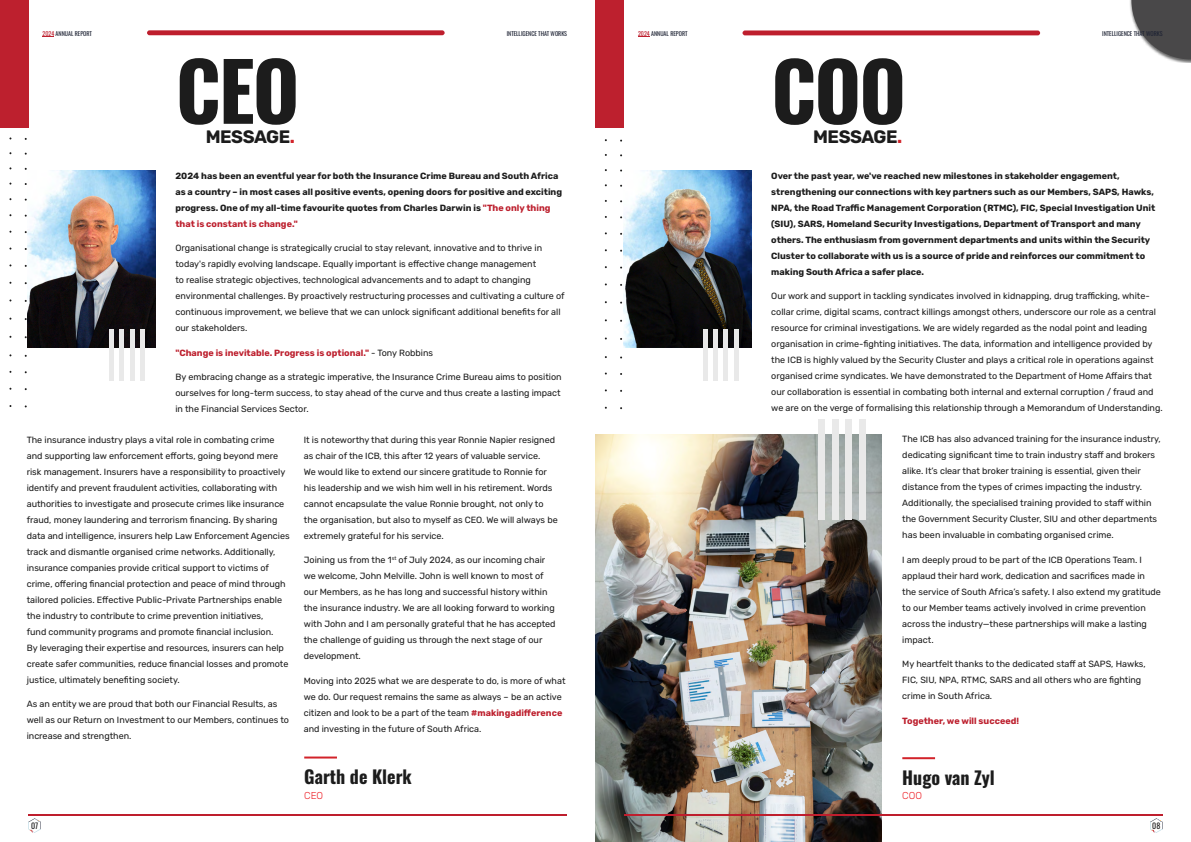
<style>
.page{position:relative;width:1191px;height:842px;background:#fff}
.page>*{position:absolute;margin:0;border:0;box-sizing:border-box;transform-origin:0 0}
.t1{font:80px "Oswald";letter-spacing:-.025em;color:#1c1c1c}
.t2{font:18px "Oswald";color:#1c1c1c}
.t3{font:700 18px "Rubik";letter-spacing:-.025em;color:#1c1c1c}
.t4{font:300 10px "Rubik";color:#ed1d24}
.t5{font:9px/16px "Rubik";color:#1c1c1c}
.t6{font:700 9px/16px "Rubik";color:#1c1c1c}
.t7{font:700 9px "Rubik";color:#bd202e}
.t8{font:8px "Oswald";color:#1c1b1c}
.t9{font:6px "Oswald";color:#1d2233}
.s1{color:#be1e2d}
.s2{color:#d2232a}
.s3{color:#bd202e}
.s4{font-weight:400;color:#1c1c1c}
.s5{font-weight:700;color:#bd202e}
</style>
<div class="page">
<img style="left:595px;top:434px;width:287px;height:408px">
<div style="left:0;top:0;width:28px;height:128px;background:#bd202e"></div>
<hr style="left:304px;top:756px;width:33px;height:2px;background:#d2232a">
<img style="left:28px;top:170px;width:127px;height:177px">
<div style="left:109px;top:329px;width:5px;height:52px;background:#e9e9e9"></div>
<hr style="left:120px;top:329px;width:4px;height:52px;background:#e9e9e9">
<div style="left:130px;top:329px;width:5px;height:52px;background:#e9e9e9"></div>
<div style="left:140px;top:329px;width:5px;height:52px;background:#e9e9e9"></div>
<div style="left:595px;top:0;width:29px;height:128px;background:#bd202e"></div>
<hr style="left:902px;top:757px;width:33px;height:2px;background:#d2232a">
<img style="left:624px;top:170px;width:127px;height:177px">
<div style="left:859px;top:420px;width:6px;height:100px;background:#e9e9e9"></div>
<div style="left:845px;top:420px;width:6px;height:100px;background:#e9e9e9"></div>
<div style="left:832px;top:420px;width:6px;height:100px;background:#e9e9e9"></div>
<div style="left:818px;top:420px;width:6px;height:100px;background:#e9e9e9"></div>
<div style="left:1129px;top:0;width:62px;height:63px;background:#000;opacity:.75"></div>
<svg style="left:1131px;top:0;width:60px;height:60px"></svg>
<hr style="left:28px;top:814px;width:539px;height:1px;background:#be1e2d">
<svg style="left:28px;top:818px;width:13px;height:15px"></svg>
<hr style="left:624px;top:814px;width:538px;height:1px;background:#be1e2d">
<svg style="left:1150px;top:818px;width:12px;height:15px"></svg>
<div style="left:147px;top:30px;width:297px;height:5px;background:#be1e2d;border-radius:2px"></div>
<div style="left:742px;top:30px;width:298px;height:5px;background:#be1e2d;border-radius:2px"></div>
<div style="left:702px;top:329px;width:5px;height:52px;background:#e9e9e9"></div>
<div style="left:713px;top:329px;width:5px;height:52px;background:#e9e9e9"></div>
<div style="left:723px;top:329px;width:5px;height:52px;background:#e9e9e9"></div>
<hr style="left:734px;top:329px;width:4px;height:52px;background:#e9e9e9">
<p class="t9" style="left:43px;top:28px;width:51px"><span class="s1">2024</span> ANNUAL REPORT</p>
<p class="t9" style="left:506px;top:28px;width:62px">INTELLIGENCE THAT WORKS</p>
<p class="t9" style="left:638px;top:28px;width:51px"><span class="s1">2024</span> ANNUAL REPORT</p>
<p class="t9" style="left:1102px;top:28px;width:62px">INTELLIGENCE THAT WORKS</p>
<h1 class="t1" style="left:176px;top:20px;width:125px">CEO</h1>
<h2 class="t3" style="left:206px;top:126px;width:91px">MESSAGE<span class="s2">.</span></h2>
<p class="t6" style="left:175px;top:168px;width:388px">2024 has been an eventful year for both the Insurance Crime Bureau and South Africa as a country – in most cases all positive events, opening doors for positive and exciting progress. One of my all-time favourite quotes from Charles Darwin is <span class="s3">"The only thing that is constant is change."</span></p>
<p class="t5" style="left:175px;top:240px;width:391px">Organisational change is strategically crucial to stay relevant, innovative and to thrive in today's rapidly evolving landscape. Equally important is effective change management<br>to realise strategic objectives, technological advancements and to adapt to changing environmental challenges. By proactively restructuring processes and cultivating a culture of continuous improvement, we believe that we can unlock significant additional benefits for all our stakeholders.</p>
<p class="t7" style="left:175px;top:347px;width:259px">"Change is inevitable. Progress is optional." <span class="s4">- Tony Robbins</span></p>
<p class="t5" style="left:175px;top:369px;width:388px;text-align:justify">By embracing change as a strategic imperative, the Insurance Crime Bureau aims to position ourselves for long-term success, to stay ahead of the curve and thus create a lasting impact in the Financial Services Sector.</p>
<p class="t5" style="left:27px;top:432px;width:264px">The insurance industry plays a vital role in combating crime and supporting law enforcement efforts, going beyond mere risk management. Insurers have a responsibility to proactively identify and prevent fraudulent activities, collaborating with authorities to investigate and prosecute crimes like insurance fraud, money laundering and terrorism financing. By sharing data and intelligence, insurers help Law Enforcement Agencies track and dismantle organised crime networks. Additionally, insurance companies provide critical support to victims of crime, offering financial protection and peace of mind through tailored policies. Effective Public-Private Partnerships enable the industry to contribute to crime prevention initiatives,<br>fund community programs and promote financial inclusion.<br>By leveraging their expertise and resources, insurers can help create safer communities, reduce financial losses and promote justice, ultimately benefiting society.</p>
<p class="t5" style="left:27px;top:696px;width:264px">As an entity we are proud that both our Financial Results, as well as our Return on Investment to our Members, continues to increase and strengthen.</p>
<p class="t5" style="left:304px;top:432px;width:255px">It is noteworthy that during this year Ronnie Napier resigned as chair of the ICB, this after 12 years of valuable service.<br>We would like to extend our sincere gratitude to Ronnie for his leadership and we wish him well in his retirement. Words cannot encapsulate the value Ronnie brought, not only to the organisation, but also to myself as CEO. We will always be extremely grateful for his service.</p>
<p class="t5" style="left:304px;top:552px;width:253px">Joining us from the 1<sup>st</sup> of July 2024, as our incoming chair we welcome, John Melville. John is well known to most of our Members, as he has long and successful history within the insurance industry. We are all looking forward to working with John and I am personally grateful that he has accepted the challenge of guiding us through the next stage of our development.</p>
<p class="t5" style="left:304px;top:673px;width:263px">Moving into 2025 what we are desperate to do, is more of what we do. Our request remains the same as always – be an active citizen and look to be a part of the team <span class="s5">#makingadifference </span>and investing in the future of South Africa.</p>
<h2 class="t2" style="left:304px;top:761px;width:109px">Garth de Klerk</h2>
<p class="t4" style="left:304px;top:790px;width:20px">CEO</p>
<h1 class="t1" style="left:771px;top:20px;width:136px">COO</h1>
<h2 class="t3" style="left:813px;top:126px;width:91px">MESSAGE<span class="s2">.</span></h2>
<p class="t6" style="left:771px;top:168px;width:385px">Over the past year, we've reached new milestones in stakeholder engagement, strengthening our connections with key partners such as our Members, SAPS, Hawks, NPA, the Road Traffic Management Corporation (RTMC), FIC, Special Investigation Unit (SIU), SARS, Homeland Security Investigations, Department of Transport and many others. The enthusiasm from government departments and units within the Security Cluster to collaborate with us is a source of pride and reinforces our commitment to making South Africa a safer place.</p>
<p class="t5" style="left:771px;top:288px;width:393px">Our work and support in tackling syndicates involved in kidnapping, drug trafficking, white&shy;collar crime, digital scams, contract killings amongst others, underscore our role as a central resource for criminal investigations. We are widely regarded as the nodal point and leading organisation in crime-fighting initiatives. The data, information and intelligence provided by the ICB is highly valued by the Security Cluster and plays a critical role in operations against organised crime syndicates. We have demonstrated to the Department of Home Affairs that our collaboration is essential in combating both internal and external corruption / fraud and we are on the verge of formalising this relationship through a Memorandum of Understanding.</p>
<p class="t5" style="left:902px;top:431px;width:260px">The ICB has also advanced training for the insurance industry, dedicating significant time to train industry staff and brokers alike. It’s clear that broker training is essential, given their distance from the types of crimes impacting the industry.<br>Additionally, the specialised training provided to staff within the Government Security Cluster, SIU and other departments has been invaluable in combating organised crime.</p>
<p class="t5" style="left:902px;top:552px;width:260px">I am deeply proud to be part of the ICB Operations Team. I applaud their hard work, dedication and sacrifices made in the service of South Africa’s safety. I also extend my gratitude to our Member teams actively involved in crime prevention across the industry—these partnerships will make a lasting impact.</p>
<p class="t5" style="left:902px;top:656px;width:245px">My heartfelt thanks to the dedicated staff at SAPS, Hawks,<br>FIC, SIU, NPA, RTMC, SARS and all others who are fighting crime in South Africa.</p>
<p class="t7" style="left:902px;top:715px;width:118px">Together, we will succeed!</p>
<h2 class="t2" style="left:902px;top:761px;width:94px">Hugo van Zyl</h2>
<p class="t4" style="left:902px;top:790px;width:21px">COO</p>
<p class="t8" style="left:31px;top:818px;width:9px">07</p>
<p class="t8" style="left:1152px;top:818px;width:10px">08</p>
</div>
